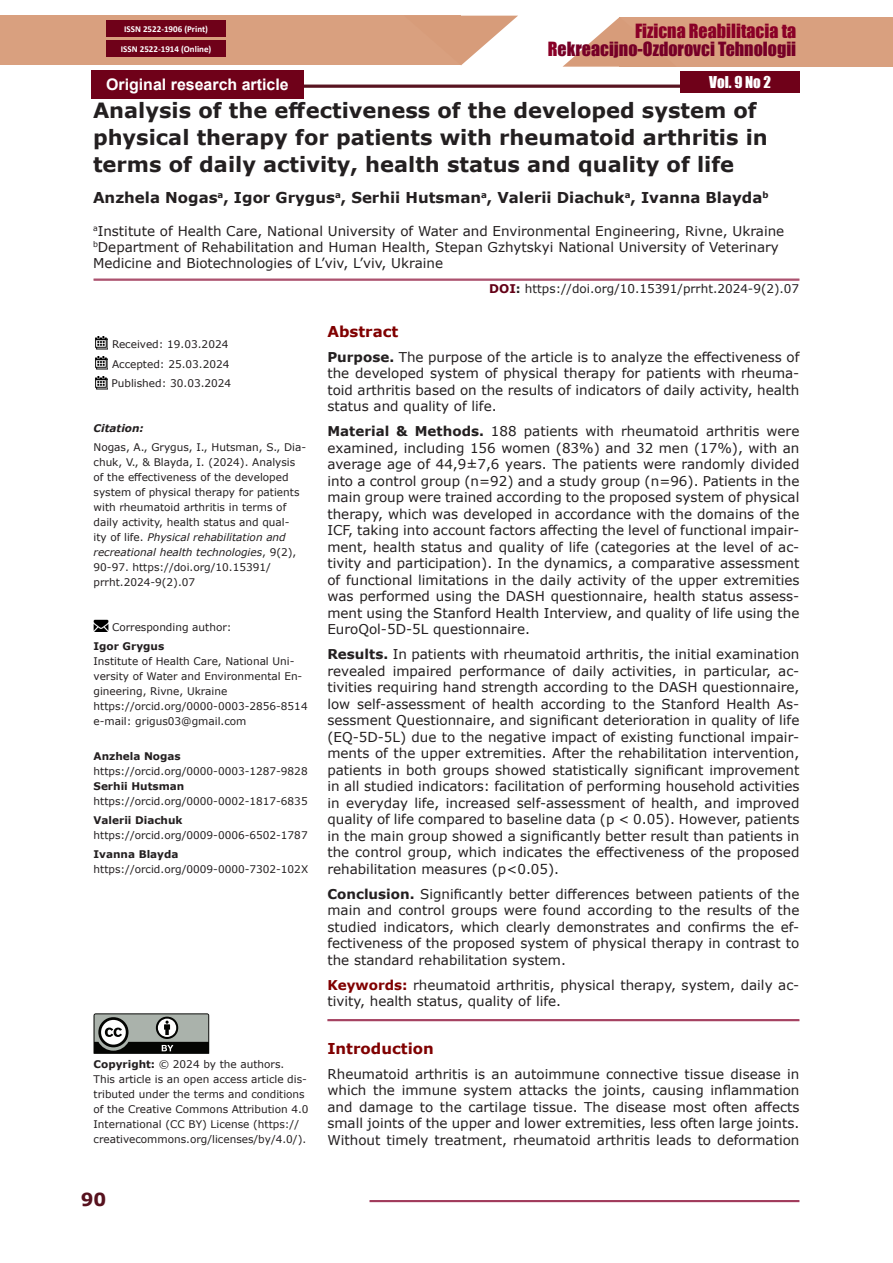
<style>
.page{position:relative;width:893px;height:1263px;background:#fff}
.page>*{position:absolute;margin:0;border:0;box-sizing:border-box;transform-origin:0 0}
.Обычный{font:700 21px/27px "Verdana";color:#231f20}
.t1{font:18px/18px "Impact";color:#760027;text-align:right}
.t2{font:700 18px "Verdana";color:#57121e}
.t3{font:700 15.9px "Arial";color:#fff}
.Обычный-2{font:700 15px "Verdana";color:#231f20}
.Обычный-3{font:700 15px "Verdana";color:#800000}
.t4{font:15px "Impact";color:#fff}
.Обычный-4{font:13.5px/16.5px "Verdana";color:#231f20;text-align:justify}
.Абзац_списка{font:13.5px/16.2px "Verdana";color:#231f20}
.Обычный__Интернет{font:13.5px "Verdana";color:#231f20}
.t5{font:12px "Verdana";color:#231f20}
.Обычный-5{font:10.5px/15px "Verdana";color:#231f20}
.Обычный-6{font:700 10.5px "Verdana";color:#231f20}
.t6{font:italic 700 10.5px "Verdana";color:#231f20}
.t7{font:700 9px "Calibri";color:#fff}
.s1{color:#8a0027}
.s2{font-style:italic}
.s3{font-weight:700}
.s4{font-weight:700;color:#630116}
.s5{font-weight:700;color:#800000}
</style>
<div class="page">
<div style="left:93px;top:85px;width:707px;height:3px;background:#57121e;border:1px solid #57121e"></div>
<div style="left:680px;top:71px;width:120px;height:21px;background:#6f0119"></div>
<div style="left:0;top:16px;width:461px;height:49px;background:#d9a07f"></div>
<svg style="left:461px;top:16px;width:57px;height:49px"></svg>
<div style="left:106px;top:41px;width:120px;height:16px;background:#6f0119"></div>
<div style="left:106px;top:21px;width:120px;height:16px;background:#6f0119"></div>
<div style="left:620px;top:17px;width:273px;height:50px;background:#d9a07f"></div>
<svg style="left:563px;top:17px;width:57px;height:50px"></svg>
<hr style="left:369px;top:1200px;width:430px;height:1px;background:#941f44">
<hr style="left:369px;top:1201px;width:430px;height:1px;background:#941f44">
<img style="left:95px;top:356px;width:13px;height:13px">
<img style="left:94px;top:620px;width:14px;height:11px">
<svg style="left:94px;top:1013px;width:116px;height:41px;background:#777b77"></svg>
<hr style="left:94px;top:279px;width:705px;height:1px;background:#941f44">
<hr style="left:94px;top:280px;width:705px;height:1px;background:#941f44">
<div style="left:91px;top:71px;width:213px;height:28px;background:#6f0119"></div>
<img style="left:95px;top:376px;width:13px;height:13px">
<img style="left:95px;top:336px;width:13px;height:13px">
<hr style="left:327px;top:1019px;width:472px;height:1px;background:#941f44">
<hr style="left:327px;top:1020px;width:472px;height:1px;background:#941f44">
<p class="t7" style="left:124px;top:23px;width:85px">ISSN 2522-1906 (Print)</p>
<h2 class="t1" style="left:548px;top:22px;width:250px"><span class="s1">Fizicna Reabilitacia ta<br>R</span>ekreacijno-Ozdorovci Tehnologii</h2>
<p class="t7" style="left:121px;top:43px;width:92px">ISSN 2522-1914 (Online)</p>
<p class="t4" style="left:709px;top:70px;width:63px">Vol. 9 No 2</p>
<p class="t3" style="left:106px;top:74px;width:184px">Original research article</p>
<p class="Обычный" style="left:93px;top:97px;width:676px">Analysis of the effectiveness of the developed system of physical therapy for patients with rheumatoid arthritis in terms of daily activity, health status and quality of life</p>
<p class="Обычный-2" style="left:93px;top:187px;width:677px">Anzhela Nogas<sup>a</sup>, Igor Grygus<sup>a</sup>, Serhii Hutsman<sup>a</sup>, Valerii Diachuk<sup>a</sup>, Ivanna Blayda<sup>b</sup></p>
<p class="Обычный__Интернет" style="left:93px;top:221px;width:693px"><sup>a</sup>Institute of Health Care, National University of Water and Environmental Engineering, Rivne, Ukraine</p>
<p class="Абзац_списка" style="left:93px;top:239px;width:687px"><sup>b</sup>Department of Rehabilitation and Human Health, Stepan Gzhytskyi National University of Veterinary<br>Medicine and Biotechnologies of L’viv, L’viv, Ukraine</p>
<p class="Обычный-5" style="left:112px;top:337px;width:118px">Received: 19.03.2024</p>
<p class="Обычный-5" style="left:112px;top:356px;width:119px">Accepted: 25.03.2024</p>
<p class="Обычный-5" style="left:111px;top:375px;width:121px">Published: 30.03.2024</p>
<p class="t6" style="left:94px;top:421px;width:52px">Citation:</p>
<p class="Обычный-5" style="left:94px;top:440px;width:214px">Nogas, A., Grygus, I., Hutsman, S., Dia&shy;chuk, V., &amp; Blayda, I. (2024). Analysis of the effectiveness of the developed system of physical therapy for patients with rheumatoid arthritis in terms of daily activity, health status and qual-<br>ity of life. <span class="s2">Physical rehabilitation and recreational health technologies</span>, 9(2), 90-97. https://doi.org/10.15391/ prrht.2024-9(2).07</p>
<p class="Обычный-5" style="left:112px;top:620px;width:121px">Corresponding author:</p>
<p class="Обычный-6" style="left:94px;top:639px;width:72px">Igor Grygus</p>
<p class="Обычный-5" style="left:94px;top:654px;width:210px">Institute of Health Care, National Uni&shy;versity of Water and Environmental En&shy;gineering, Rivne, Ukraine</p>
<p class="Обычный-5" style="left:94px;top:699px;width:216px">https://orcid.org/0000-0003-2856-8514</p>
<p class="Обычный-5" style="left:94px;top:714px;width:154px">е-mail: grigus03@gmail.com</p>
<p class="Обычный-6" style="left:94px;top:748px;width:89px">Anzhela Nogas</p>
<p class="Обычный-5" style="left:94px;top:763px;width:216px">https://orcid.org/0000-0003-1287-9828</p>
<p class="Обычный-6" style="left:94px;top:778px;width:92px">Serhii Hutsman</p>
<p class="Обычный-5" style="left:94px;top:793px;width:216px">https://orcid.org/0000-0002-1817-6835</p>
<p class="Обычный-6" style="left:94px;top:813px;width:91px">Valerii Diachuk</p>
<p class="Обычный-5" style="left:94px;top:827px;width:216px">https://orcid.org/0009-0006-6502-1787</p>
<p class="Обычный-6" style="left:94px;top:847px;width:86px">Ivanna Blayda</p>
<p class="Обычный-5" style="left:94px;top:862px;width:216px">https://orcid.org/0009-0000-7302-102X</p>
<p class="Обычный-5" style="left:94px;top:1057px;width:192px"><span class="s3">Copyright:</span> © 2024 by the authors.</p>
<p class="Обычный-5" style="left:94px;top:1072px;width:217px">This article is an open access article dis&shy;tributed under the terms and conditions of the Creative Commons Attribution 4.0<br>International (CC BY) License (https:// creativecommons.org/licenses/by/4.0/).</p>
<h2 class="t2" style="left:81px;top:1187px;width:27px">90</h2>
<p class="t5" style="left:489px;top:280px;width:311px"><span class="s4">DOI</span><span class="s3">:</span> https://doi.org/10.15391/prrht.2024-9(2).07</p>
<p class="Обычный-3" style="left:327px;top:321px;width:72px">Abstract</p>
<p class="Обычный-4" style="left:327px;top:348px;width:473px"><span class="s3">Purpose.</span> The purpose of the article is to analyze the effectiveness of the developed system of physical therapy for patients with rheuma&shy;toid arthritis based on the results of indicators of daily activity, health status and quality of life.</p>
<p class="Обычный-4" style="left:327px;top:423px;width:473px"><span class="s3">Material &amp; Methods.</span> 188 patients with rheumatoid arthritis were examined, including 156 women (83%) and 32 men (17%), with an average age of 44,9±7,6 years. The patients were randomly divided into a control group (n=92) and a study group (n=96). Patients in the main group were trained according to the proposed system of physical therapy, which was developed in accordance with the domains of the ICF, taking into account factors affecting the level of functional impair&shy;ment, health status and quality of life (categories at the level of ac&shy;tivity and participation). In the dynamics, a comparative assessment of functional limitations in the daily activity of the upper extremities was performed using the DASH questionnaire, health status assess&shy;ment using the Stanford Health Interview, and quality of life using the EuroQol-5D-5L questionnaire.</p>
<p class="Обычный-4" style="left:327px;top:646px;width:473px"><span class="s3">Results.</span> In patients with rheumatoid arthritis, the initial examination revealed impaired performance of daily activities, in particular, ac&shy;tivities requiring hand strength according to the DASH questionnaire, low self-assessment of health according to the Stanford Health As&shy;sessment Questionnaire, and significant deterioration in quality of life (EQ-5D-5L) due to the negative impact of existing functional impair&shy;ments of the upper extremities. After the rehabilitation intervention, patients in both groups showed statistically significant improvement in all studied indicators: facilitation of performing household activities in everyday life, increased self-assessment of health, and improved quality of life compared to baseline data (p &lt; 0.05). However, patients in the main group showed a significantly better result than patients in the control group, which indicates the effectiveness of the proposed rehabilitation measures (p&lt;0.05).</p>
<p class="Обычный-4" style="left:327px;top:885px;width:473px"><span class="s3">Conclusion.</span> Significantly better differences between patients of the main and control groups were found according to the results of the studied indicators, which clearly demonstrates and confirms the ef&shy;fectiveness of the proposed system of physical therapy in contrast to the standard rehabilitation system.</p>
<p class="Обычный-4" style="left:327px;top:976px;width:473px"><span class="s5">Keywords:</span> rheumatoid arthritis, physical therapy, system, daily ac&shy;tivity, health status, quality of life.</p>
<p class="Обычный-3" style="left:327px;top:1038px;width:108px">Introduction</p>
<p class="Обычный-4" style="left:327px;top:1065px;width:473px">Rheumatoid arthritis is an autoimmune connective tissue disease in which the immune system attacks the joints, causing inflammation and damage to the cartilage tissue. The disease most often affects small joints of the upper and lower extremities, less often large joints.<br>Without timely treatment, rheumatoid arthritis leads to deformation</p>
</div>
